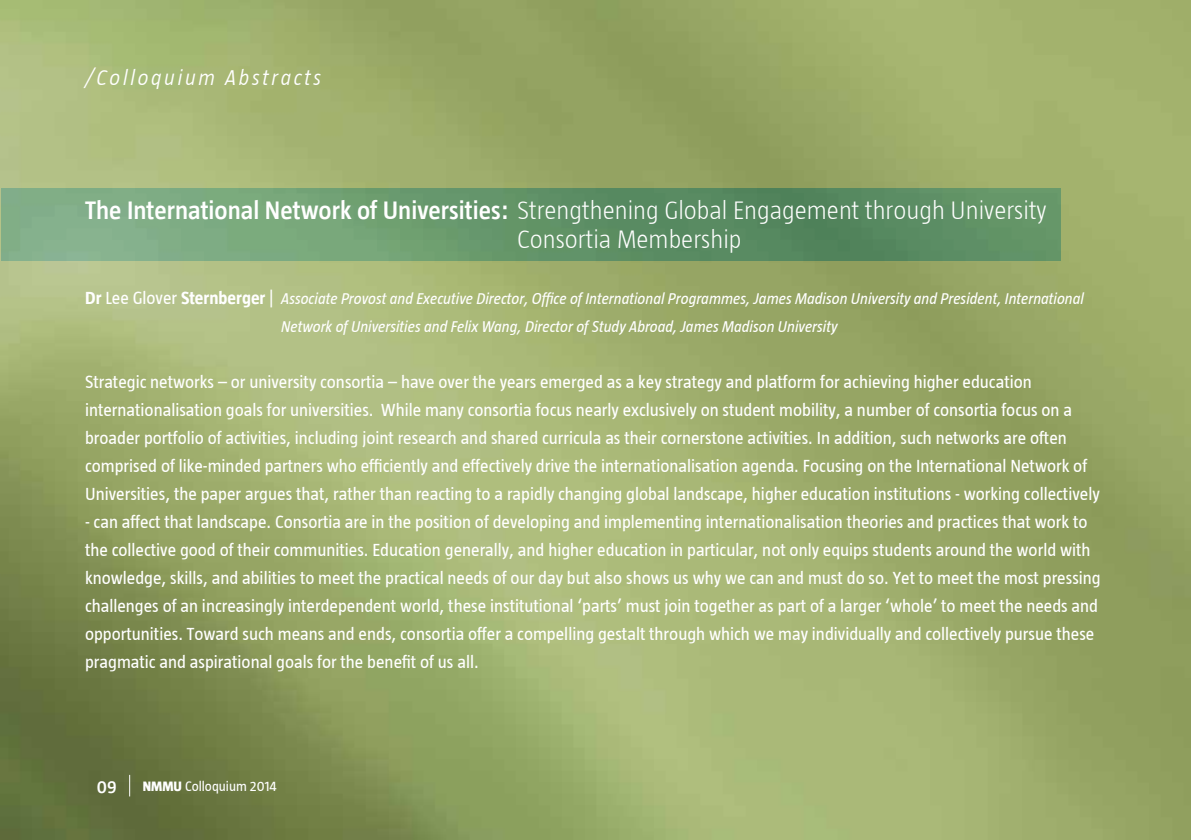
<style>
.page{position:relative;width:1191px;height:840px;background:#fff}
.page>*{position:absolute;margin:0;border:0;box-sizing:border-box;transform-origin:0 0}
.t1{font:300 26px/28px "Taz";color:#fff}
.t2{font:italic 300 22px "Taz";letter-spacing:.12em;color:#fff}
.t3{font:18px/28px "Taz";color:#fff}
.t4{font:600 18px "Taz";color:#fff}
.t5{font:italic 16px/28px "Taz";color:#fff}
.t6{font:14px "Taz";color:#fff}
.s1{font-weight:600}
.s2{font-weight:700;font-style:normal;font-size:18px}
.s3{font-style:normal;font-size:18px}
.s4{font-weight:800}
</style>
<div class="page">
<img style="left:0;top:0;width:1191px;height:839px">
<svg style="left:1px;top:188px;width:1059px;height:73px;background:#69996f"></svg>
<svg style="left:129px;top:774px;width:1px;height:22px"></svg>
<p class="t2" style="left:85px;top:66px;width:238px">/Colloquium Abstracts</p>
<h1 class="t1" style="left:517px;top:197px;width:531px;text-indent:-432px"><span class="s1">The International Network of Universities:</span> Strengthening Global Engagement through University<br>Consortia Membership</h1>
<p class="t5" style="left:281px;top:284px;width:804px;text-indent:-196px"><span class="s2">Dr</span> <span class="s3">Lee Glover</span> <span class="s2">Sternberger</span> <span class="s3">|</span> Associate Provost and Executive Director, Office of International Programmes, James Madison University and President, International<br>Network of Universities and Felix Wang, Director of Study Abroad, James Madison University</p>
<p class="t3" style="left:85px;top:367px;width:1016px">Strategic networks – or university consortia – have over the years emerged as a key strategy and platform for achieving higher education internationalisation goals for universities. While many consortia focus nearly exclusively on student mobility, a number of consortia focus on a broader portfolio of activities, including joint research and shared curricula as their cornerstone activities. In addition, such networks are often comprised of like-minded partners who efficiently and effectively drive the internationalisation agenda. Focusing on the International Network of Universities, the paper argues that, rather than reacting to a rapidly changing global landscape, higher education institutions - working collectively</p>
<p class="t3" style="left:85px;top:507px;width:1017px">- can affect that landscape. Consortia are in the position of developing and implementing internationalisation theories and practices that work to the collective good of their communities. Education generally, and higher education in particular, not only equips students around the world with knowledge, skills, and abilities to meet the practical needs of our day but also shows us why we can and must do so. Yet to meet the most pressing challenges of an increasingly interdependent world, these institutional ‘parts’ must join together as part of a larger ‘whole’ to meet the needs and opportunities. Toward such means and ends, consortia offer a compelling gestalt through which we may individually and collectively pursue these pragmatic and aspirational goals for the benefit of us all.</p>
<p class="t4" style="left:97px;top:776px;width:21px">09</p>
<p class="t6" style="left:143px;top:778px;width:135px"><span class="s4">NMMU</span> Colloquium 2014</p>
</div>
